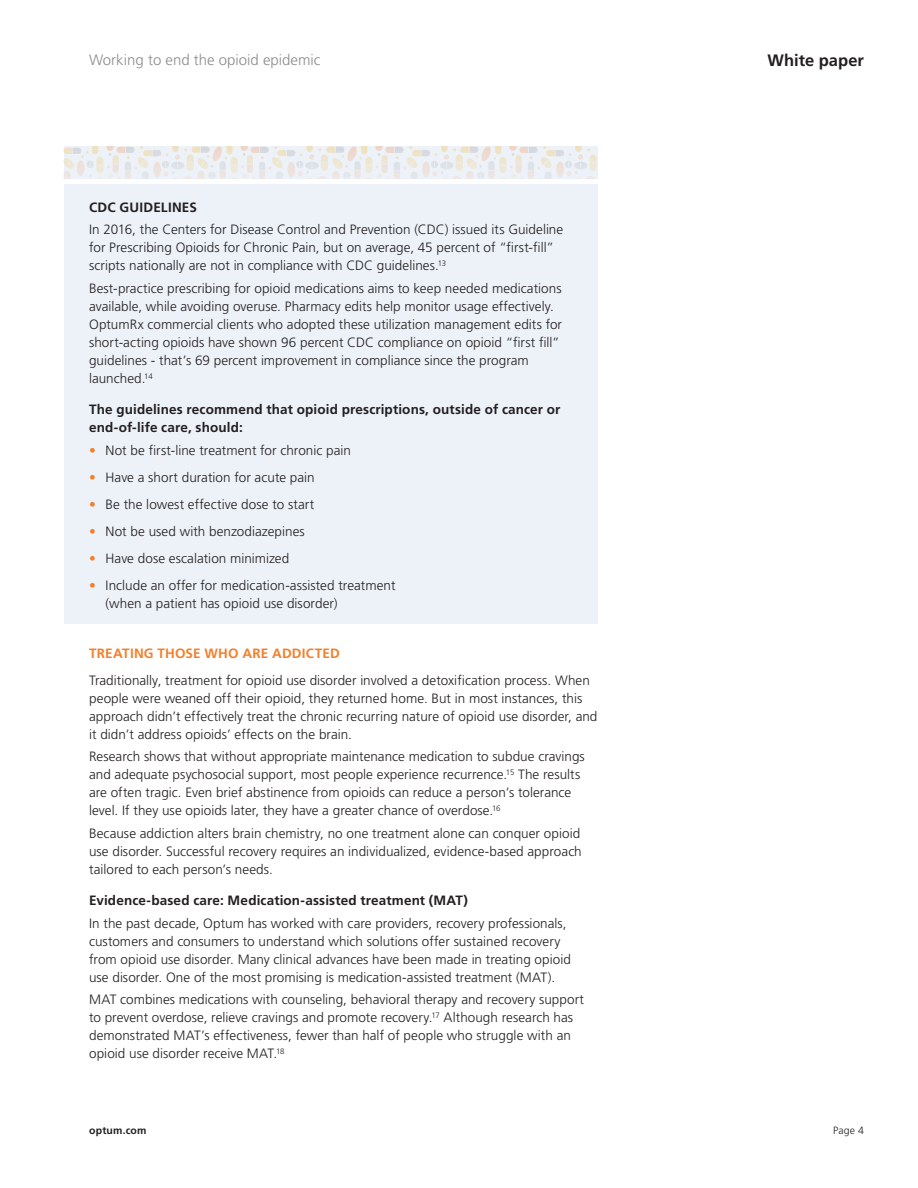
<style>
.page{position:relative;width:918px;height:1188px;background:#fff}
.page>*{position:absolute;margin:0;border:0;box-sizing:border-box;transform-origin:0 0}
.t1{font:700 16.5px "Frutiger LT Pro";color:#231f20}
.Title__Inside_Pages{font:300 15px "Frutiger LT Pro";color:#8c8c8f}
.Bullet_point{font:300 13.5px/18px "Frutiger LT Pro";letter-spacing:.005em;color:#231f20}
.Bullet_point-2{font:700 13.5px/18px "Frutiger LT Pro";letter-spacing:.01em;color:#231f20}
.Bullet_point-3{font:700 13.5px "Frutiger LT Pro";letter-spacing:.015em;color:#f47f2a}
.t2{font:700 10.5px "Frutiger LT Pro";letter-spacing:.02em;color:#231f20}
.t3{font:300 10.5px "Frutiger LT Pro";color:#231f20}
.s1{color:#f47f2a}
</style>
<div class="page">
<div style="left:64px;top:184px;width:534px;height:440px;background:#edf2f8"></div>
<svg style="left:64px;top:146px;width:533px;height:33px"></svg>
<p class="Title__Inside_Pages" style="left:89px;top:51px;width:233px">Working to end the opioid epidemic</p>
<p class="t1" style="left:768px;top:51px;width:98px">White paper</p>
<p class="Bullet_point-2" style="left:89px;top:198px;width:109px">CDC GUIDELINES</p>
<p class="Bullet_point" style="left:89px;top:221px;width:476px">In 2016, the Centers for Disease Control and Prevention (CDC) issued its Guideline for Prescribing Opioids for Chronic Pain, but on average, 45 percent of “first-fill” scripts nationally are not in compliance with CDC guidelines.<sup>13</sup></p>
<p class="Bullet_point" style="left:89px;top:279px;width:475px">Best-practice prescribing for opioid medications aims to keep needed medications available, while avoiding overuse. Pharmacy edits help monitor usage effectively.<br>OptumRx commercial clients who adopted these utilization management edits for short-acting opioids have shown 96 percent CDC compliance on opioid “first fill” guidelines - that’s 69 percent improvement in compliance since the program launched.<sup>14</sup></p>
<p class="Bullet_point-2" style="left:89px;top:401px;width:473px">The guidelines recommend that opioid prescriptions, outside of cancer or end-of-life care, should:</p>
<p class="Bullet_point" style="left:89px;top:441px;width:263px"><span class="s1">•</span> Not be first-line treatment for chronic pain</p>
<p class="Bullet_point" style="left:89px;top:468px;width:227px"><span class="s1">•</span> Have a short duration for acute pain</p>
<p class="Bullet_point" style="left:89px;top:495px;width:227px"><span class="s1">•</span> Be the lowest effective dose to start</p>
<p class="Bullet_point" style="left:89px;top:522px;width:217px"><span class="s1">•</span> Not be used with benzodiazepines</p>
<p class="Bullet_point" style="left:89px;top:549px;width:202px"><span class="s1">•</span> Have dose escalation minimized</p>
<p class="Bullet_point" style="left:106px;top:576px;width:291px;text-indent:-16px"><span class="s1">•</span> Include an offer for medication-assisted treatment (when a patient has opioid use disorder)</p>
<p class="Bullet_point-3" style="left:89px;top:645px;width:252px">TREATING THOSE WHO ARE ADDICTED</p>
<p class="Bullet_point" style="left:89px;top:671px;width:510px">Traditionally, treatment for opioid use disorder involved a detoxification process. When people were weaned off their opioid, they returned home. But in most instances, this approach didn’t effectively treat the chronic recurring nature of opioid use disorder, and it didn’t address opioids’ effects on the brain.</p>
<p class="Bullet_point" style="left:89px;top:748px;width:497px">Research shows that without appropriate maintenance medication to subdue cravings and adequate psychosocial support, most people experience recurrence.<sup>15</sup> The results are often tragic. Even brief abstinence from opioids can reduce a person’s tolerance level. If they use opioids later, they have a greater chance of overdose.<sup>16</sup></p>
<p class="Bullet_point" style="left:89px;top:824px;width:494px;text-align:justify">Because addiction alters brain chemistry, no one treatment alone can conquer opioid use disorder. Successful recovery requires an individualized, evidence-based approach tailored to each person’s needs.</p>
<p class="Bullet_point-2" style="left:89px;top:892px;width:380px">Evidence-based care: Medication-assisted treatment (MAT)</p>
<p class="Bullet_point" style="left:89px;top:914px;width:483px">In the past decade, Optum has worked with care providers, recovery professionals, customers and consumers to understand which solutions offer sustained recovery from opioid use disorder. Many clinical advances have been made in treating opioid use disorder. One of the most promising is medication-assisted treatment (MAT).</p>
<p class="Bullet_point" style="left:89px;top:991px;width:497px">MAT combines medications with counseling, behavioral therapy and recovery support to prevent overdose, relieve cravings and promote recovery.<sup>17</sup> Although research has demonstrated MAT’s effectiveness, fewer than half of people who struggle with an opioid use disorder receive MAT.<sup>18</sup></p>
<p class="t2" style="left:89px;top:1124px;width:59px">optum.com</p>
<p class="t3" style="left:833px;top:1124px;width:32px">Page 4</p>
</div>
